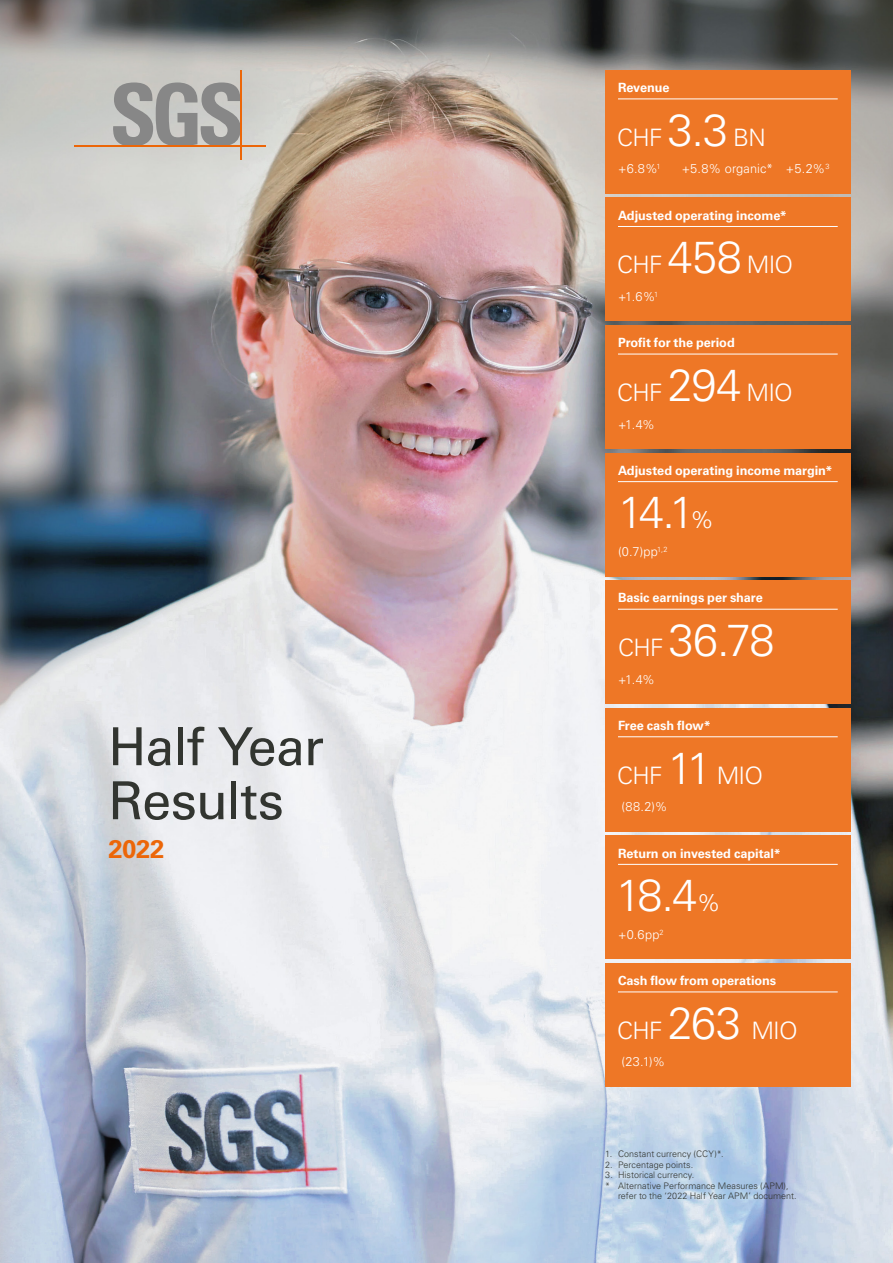
<style>
.page{position:relative;width:893px;height:1263px;background:#fff}
.page>*{position:absolute;margin:0;border:0;box-sizing:border-box;transform-origin:0 0}
.t1{font:52.5px/54px "Univers LT Std";letter-spacing:-.02em;color:#323530}
.t2{font:300 45px "Univers LT Std";letter-spacing:-.06em;color:#fff}
.t3{font:700 25.5px "Univers LT Std";color:#ec6608}
.t4{font:300 24px "Univers LT Std";letter-spacing:-.03em;color:#fff}
.t5{font:700 12.75px "Univers LT Std";letter-spacing:-.005em;color:#fff}
.t6{font:300 12.75px "Univers LT Std";letter-spacing:.015em;color:#fff}
.t7{font:300 9px "Univers LT Std";letter-spacing:.005em;color:#323530}
.s1{font-size:45px}
.s2{font-size:24px}
</style>
<div class="page">
<img style="left:0;top:0;width:893px;height:1263px">
<svg style="left:113px;top:82px;width:127px;height:63px;background:#a3a2a1"></svg>
<hr style="left:74px;top:145px;width:192px;height:2px;background:#ec6608">
<hr style="left:240px;top:70px;width:2px;height:89px;background:#ec6608">
<div style="left:605px;top:70px;width:245px;height:123px;background:#ee7726"></div>
<hr style="left:618px;top:99px;width:220px;height:1px;background:#fff">
<div style="left:605px;top:325px;width:245px;height:124px;background:#ee7726"></div>
<hr style="left:618px;top:354px;width:220px;height:1px;background:#fff">
<div style="left:605px;top:580px;width:245px;height:124px;background:#ee7726"></div>
<hr style="left:618px;top:609px;width:220px;height:1px;background:#fff">
<div style="left:605px;top:836px;width:245px;height:123px;background:#ee7726"></div>
<hr style="left:618px;top:864px;width:220px;height:1px;background:#fff">
<div style="left:605px;top:963px;width:245px;height:123px;background:#ee7726"></div>
<hr style="left:618px;top:991px;width:220px;height:1px;background:#fff">
<div style="left:605px;top:198px;width:245px;height:123px;background:#ee7726"></div>
<hr style="left:618px;top:226px;width:220px;height:1px;background:#fff">
<div style="left:605px;top:453px;width:245px;height:123px;background:#ee7726"></div>
<hr style="left:618px;top:481px;width:220px;height:1px;background:#fff">
<div style="left:605px;top:708px;width:245px;height:123px;background:#ee7726"></div>
<hr style="left:618px;top:736px;width:220px;height:1px;background:#fff">
<h1 class="t1" style="left:108px;top:720px;width:217px">Half Year<br>Results</h1>
<h3 class="t3" style="left:108px;top:834px;width:58px">2022</h3>
<p class="t5" style="left:618px;top:80px;width:53px">Revenue</p>
<h3 class="t4" style="left:617px;top:123px;width:150px">CHF <span class="s1">3.3</span> BN</h3>
<p class="t6" style="left:618px;top:161px;width:44px">+6.8%<sup>1</sup></p>
<p class="t6" style="left:682px;top:161px;width:149px">+5.8% organic* +5.2%<sup>3</sup></p>
<p class="t5" style="left:618px;top:208px;width:171px">Adjusted operating income*</p>
<h3 class="t4" style="left:617px;top:250px;width:178px">CHF <span class="s1">458</span> MIO</h3>
<p class="t6" style="left:618px;top:289px;width:42px">+1.6%<sup>1</sup></p>
<p class="t5" style="left:618px;top:335px;width:118px">Profit for the period</p>
<h3 class="t4" style="left:617px;top:378px;width:177px">CHF <span class="s1">294</span> MIO</h3>
<p class="t6" style="left:618px;top:416px;width:38px">+1.4%</p>
<p class="t5" style="left:618px;top:463px;width:216px">Adjusted operating income margin*</p>
<h2 class="t2" style="left:618px;top:485px;width:98px">14.1<span class="s2">%</span></h2>
<p class="t6" style="left:618px;top:544px;width:51px">(0.7)pp<sup>1,2</sup></p>
<p class="t5" style="left:618px;top:590px;width:146px">Basic earnings per share</p>
<h2 class="t2" style="left:618px;top:613px;width:158px"><span class="s2">CHF</span> 36.78</h2>
<p class="t6" style="left:618px;top:671px;width:38px">+1.4%</p>
<p class="t5" style="left:618px;top:718px;width:94px">Free cash flow*</p>
<h3 class="t4" style="left:617px;top:760px;width:148px">CHF <span class="s1">11</span> MIO</h3>
<p class="t6" style="left:621px;top:799px;width:48px">(88.2)%</p>
<p class="t5" style="left:618px;top:846px;width:164px">Return on invested capital*</p>
<h2 class="t2" style="left:616px;top:868px;width:106px">18.4<span class="s2">%</span></h2>
<p class="t6" style="left:618px;top:927px;width:47px">+0.6pp<sup>2</sup></p>
<p class="t5" style="left:618px;top:973px;width:160px">Cash flow from operations</p>
<h3 class="t4" style="left:617px;top:1016px;width:182px">CHF <span class="s1">263</span> MIO</h3>
<p class="t6" style="left:621px;top:1054px;width:45px">(23.1)%</p>
<p class="t7" style="left:605px;top:1148px;width:120px">1. Constant currency (CCY)*.</p>
<p class="t7" style="left:605px;top:1159px;width:89px">2. Percentage points.</p>
<p class="t7" style="left:605px;top:1169px;width:91px">3. Historical currency.</p>
<p class="t7" style="left:605px;top:1180px;width:185px">* Alternative Performance Measures (APM),</p>
<p class="t7" style="left:618px;top:1190px;width:180px">refer to the ‘2022 Half Year APM’ document.</p>
</div>
